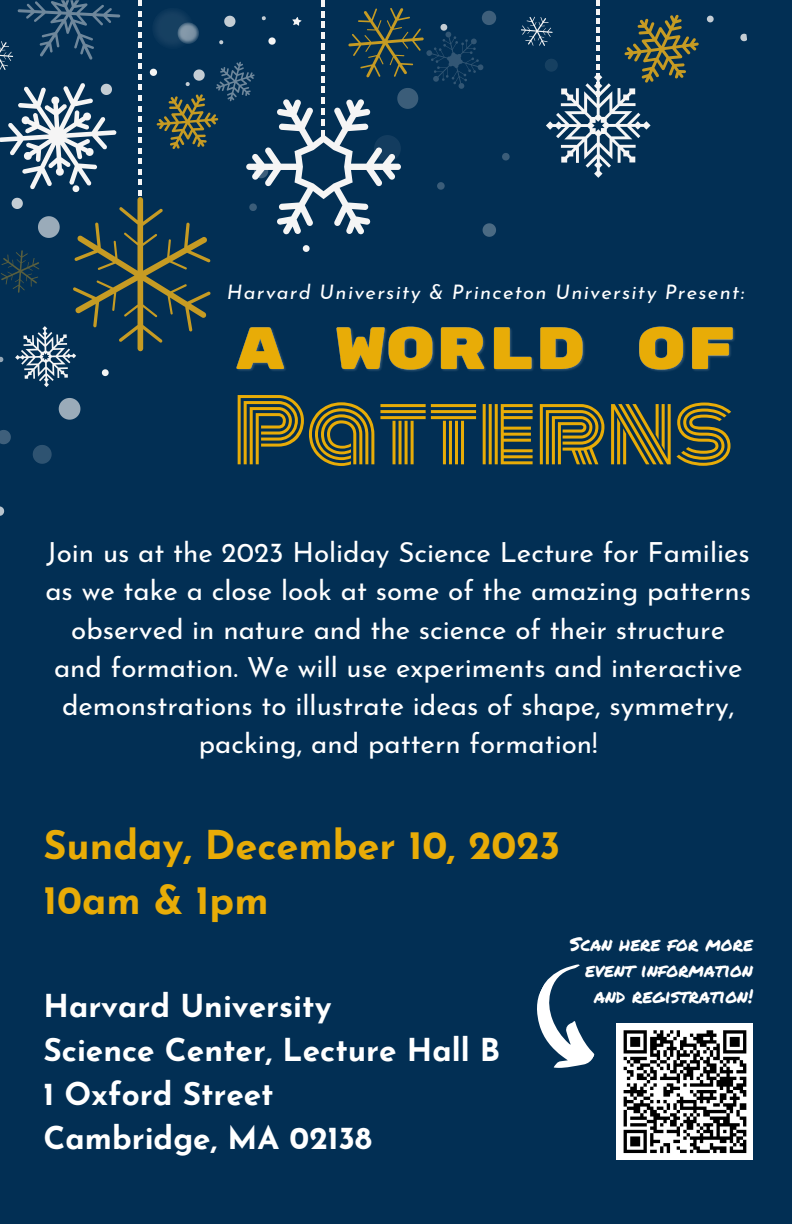
<style>
.page{position:relative;width:792px;height:1224px;background:#022f54}
.page>*{position:absolute;margin:0;border:0;box-sizing:border-box;transform-origin:0 0}
.t1{font:85.7px "Monoton";color:#e8ac07}
.t2{font:700 39.7px "Josefin Sans";color:#e8ac07}
.t3{font:700 31.5px "Josefin Sans";color:#fff}
.t4{font:27.7px/38.2px "Josefin Sans";color:#fff;text-align:center}
.t5{font:italic 20px "Josefin Sans";letter-spacing:.065em;color:#fff}
.t6{font:19px "Permanent Marker";color:#fff}
</style>
<div class="page">
<svg style="left:0;top:430px;width:11px;height:15px"></svg>
<svg style="left:59px;top:398px;width:21px;height:22px"></svg>
<svg style="left:707px;top:16px;width:7px;height:6px"></svg>
<svg style="left:33px;top:445px;width:19px;height:19px"></svg>
<svg style="left:0;top:506px;width:5px;height:10px"></svg>
<svg style="left:502px;top:153px;width:8px;height:7px"></svg>
<svg style="left:740px;top:33px;width:7px;height:9px"></svg>
<svg style="left:521px;top:0;width:178px;height:178px"></svg>
<svg style="left:0;top:0;width:496px;height:387px"></svg>
<img style="left:233px;top:315px;width:502px;height:72px">
<div style="left:617px;top:1024px;width:136px;height:136px;background:#fff"></div>
<svg style="left:537px;top:964px;width:213px;height:191px"></svg>
<p class="t5" style="left:227px;top:284px;width:519px">Harvard University &amp; Princeton University Present:</p>
<p class="t1" style="left:234px;top:365px;width:501px">Patterns</p>
<p class="t4" style="left:45px;top:536px;width:707px">Join us at the 2023 Holiday Science Lecture for Families as we take a close look at some of the amazing patterns observed in nature and the science of their structure and formation. We will use experiments and interactive demonstrations to illustrate ideas of shape, symmetry, packing, and pattern formation!</p>
<p class="t2" style="left:44px;top:829px;width:519px">Sunday, December 10, 2023</p>
<p class="t2" style="left:44px;top:884px;width:227px">10am &amp; 1pm</p>
<p class="t3" style="left:44px;top:994px;width:290px">Harvard University</p>
<p class="t3" style="left:44px;top:1038px;width:458px">Science Center, Lecture Hall B</p>
<p class="t3" style="left:44px;top:1081px;width:232px">1 Oxford Street</p>
<p class="t3" style="left:44px;top:1125px;width:330px">Cambridge, MA 02138</p>
<p class="t6" style="left:570px;top:930px;width:185px">SCAN HERE FOR MORE</p>
<p class="t6" style="left:585px;top:956px;width:169px">EVENT INFORMATION</p>
<p class="t6" style="left:594px;top:982px;width:160px">AND REGISTRATION!</p>
</div>
